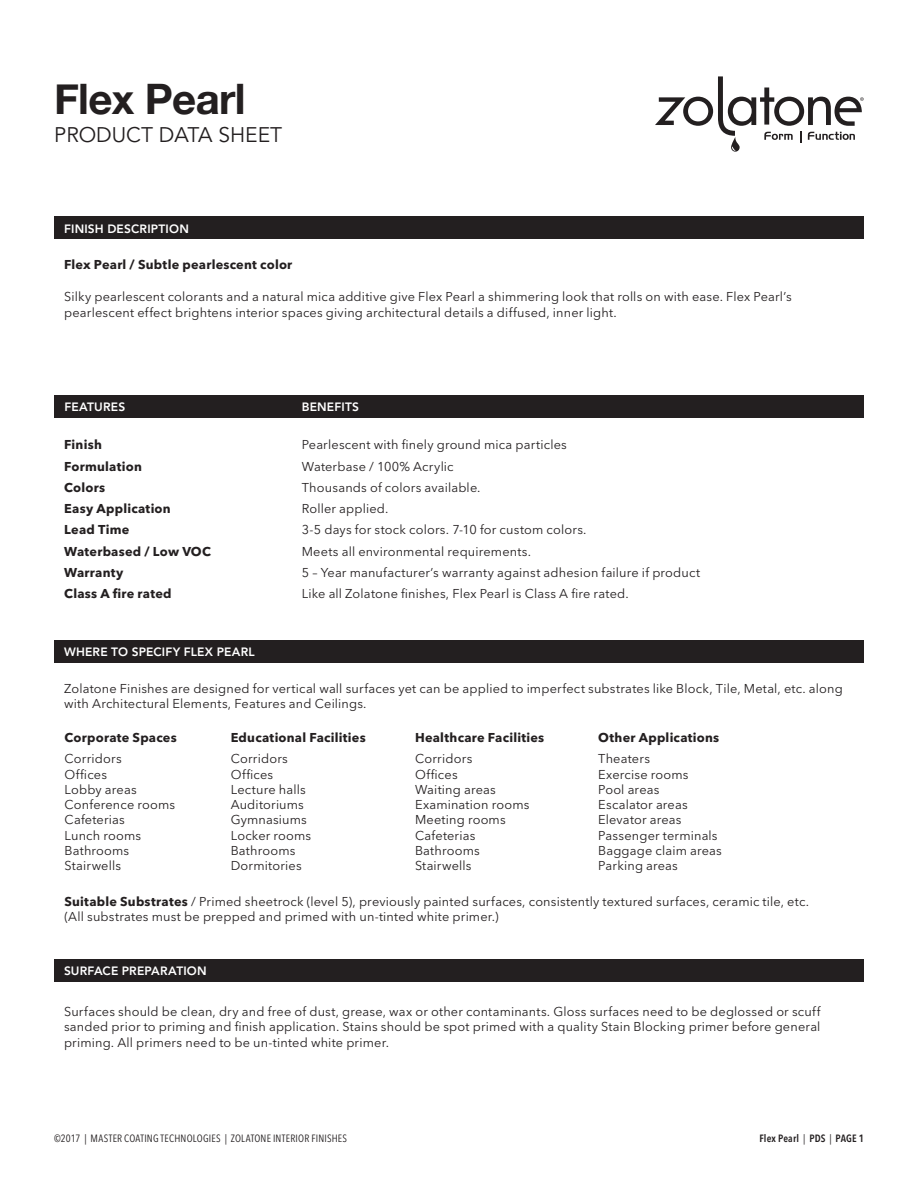
<style>
.page{position:relative;width:918px;height:1188px;background:#fff}
.page>*{position:absolute;margin:0;border:0;box-sizing:border-box;transform-origin:0 0}
.t1{font:700 42px "Helvetica Neue";letter-spacing:-.015em;color:#231f20}
.t2{font:21px "Avenir";color:#231f20}
.General_Copy{font:12.75px/15.3px "Avenir Next LT Pro";letter-spacing:.015em;color:#231f20}
.General_Copy-2{font:700 12.75px "Avenir Next LT Pro";letter-spacing:.02em;color:#231f20}
.Section_Header{font:800 12px "Avenir";letter-spacing:.015em;color:#fff}
.t3{font:condensed 10.5px "Avenir Next LT Pro";letter-spacing:.02em;color:#231f20}
.General_Copy-3{font:600 condensed 10.5px "Avenir Next LT Pro";letter-spacing:.015em;color:#231f20}
.s1{font-weight:700}
.s2{font-weight:400}
</style>
<div class="page">
<div style="left:54px;top:217px;width:810px;height:22px;background:#231f20"></div>
<svg style="left:655px;top:76px;width:209px;height:76px"></svg>
<div style="left:55px;top:395px;width:809px;height:23px;background:#231f20"></div>
<div style="left:54px;top:640px;width:810px;height:23px;background:#231f20"></div>
<div style="left:54px;top:960px;width:810px;height:22px;background:#231f20"></div>
<p class="t1" style="left:54px;top:66px;width:193px">Flex Pearl</p>
<p class="t2" style="left:54px;top:123px;width:229px">PRODUCT DATA SHEET</p>
<p class="Section_Header" style="left:64px;top:221px;width:126px">FINISH DESCRIPTION</p>
<p class="General_Copy-2" style="left:64px;top:257px;width:230px">Flex Pearl / Subtle pearlescent color</p>
<p class="General_Copy" style="left:64px;top:288px;width:729px;line-height:16.5px">Silky pearlescent colorants and a natural mica additive give Flex Pearl a shimmering look that rolls on with ease. Flex Pearl’s pearlescent effect brightens interior spaces giving architectural details a diffused, inner light.</p>
<p class="Section_Header" style="left:64px;top:400px;width:62px">FEATURES</p>
<p class="General_Copy-2" style="left:64px;top:437px;width:39px">Finish</p>
<p class="General_Copy-2" style="left:64px;top:458px;width:79px">Formulation</p>
<p class="General_Copy-2" style="left:64px;top:480px;width:43px">Colors</p>
<p class="General_Copy-2" style="left:64px;top:501px;width:108px">Easy Application</p>
<p class="General_Copy-2" style="left:64px;top:522px;width:67px">Lead Time</p>
<p class="General_Copy-2" style="left:64px;top:543px;width:148px">Waterbased / Low VOC</p>
<p class="General_Copy-2" style="left:64px;top:565px;width:61px">Warranty</p>
<p class="General_Copy-2" style="left:64px;top:586px;width:109px">Class A fire rated</p>
<p class="Section_Header" style="left:302px;top:400px;width:59px">BENEFITS</p>
<p class="General_Copy" style="left:302px;top:437px;width:267px">Pearlescent with finely ground mica particles</p>
<p class="General_Copy" style="left:302px;top:458px;width:153px">Waterbase / 100% Acrylic</p>
<p class="General_Copy" style="left:302px;top:480px;width:180px">Thousands of colors available.</p>
<p class="General_Copy" style="left:302px;top:501px;width:88px">Roller applied.</p>
<p class="General_Copy" style="left:302px;top:522px;width:286px">3-5 days for stock colors. 7-10 for custom colors.</p>
<p class="General_Copy" style="left:302px;top:544px;width:231px">Meets all environmental requirements.</p>
<p class="General_Copy" style="left:302px;top:565px;width:400px">5 – Year manufacturer’s warranty against adhesion failure if product</p>
<p class="General_Copy" style="left:302px;top:586px;width:328px">Like all Zolatone finishes, Flex Pearl is Class A fire rated.</p>
<p class="Section_Header" style="left:64px;top:645px;width:192px">WHERE TO SPECIFY FLEX PEARL</p>
<p class="General_Copy" style="left:64px;top:681px;width:780px">Zolatone Finishes are designed for vertical wall surfaces yet can be applied to imperfect substrates like Block, Tile, Metal, etc. along with Architectural Elements, Features and Ceilings.</p>
<p class="General_Copy-2" style="left:64px;top:730px;width:114px">Corporate Spaces</p>
<p class="General_Copy" style="left:64px;top:751px;width:59px">Corridors</p>
<p class="General_Copy" style="left:64px;top:766px;width:44px">Offices</p>
<p class="General_Copy" style="left:64px;top:782px;width:74px">Lobby areas</p>
<p class="General_Copy" style="left:64px;top:797px;width:112px">Conference rooms</p>
<p class="General_Copy" style="left:64px;top:812px;width:62px">Cafeterias</p>
<p class="General_Copy" style="left:64px;top:828px;width:78px">Lunch rooms</p>
<p class="General_Copy" style="left:64px;top:843px;width:66px">Bathrooms</p>
<p class="General_Copy" style="left:64px;top:858px;width:58px">Stairwells</p>
<p class="General_Copy-2" style="left:598px;top:730px;width:123px">Other Applications</p>
<p class="General_Copy" style="left:598px;top:751px;width:53px">Theaters</p>
<p class="General_Copy" style="left:598px;top:766px;width:92px">Exercise rooms</p>
<p class="General_Copy" style="left:598px;top:782px;width:63px">Pool areas</p>
<p class="General_Copy" style="left:598px;top:797px;width:91px">Escalator areas</p>
<p class="General_Copy" style="left:598px;top:812px;width:85px">Elevator areas</p>
<p class="General_Copy" style="left:598px;top:828px;width:121px">Passenger terminals</p>
<p class="General_Copy" style="left:598px;top:843px;width:125px">Baggage claim areas</p>
<p class="General_Copy" style="left:598px;top:858px;width:81px">Parking areas</p>
<p class="General_Copy" style="left:64px;top:894px;width:746px"><span class="s1">Suitable Substrates</span> / Primed sheetrock (level 5), previously painted surfaces, consistently textured surfaces, ceramic tile, etc. (All substrates must be prepped and primed with un-tinted white primer.)</p>
<p class="General_Copy-2" style="left:231px;top:730px;width:137px">Educational Facilities</p>
<p class="General_Copy" style="left:231px;top:751px;width:59px">Corridors</p>
<p class="General_Copy" style="left:231px;top:766px;width:44px">Offices</p>
<p class="General_Copy" style="left:231px;top:782px;width:77px">Lecture halls</p>
<p class="General_Copy" style="left:231px;top:797px;width:75px">Auditoriums</p>
<p class="General_Copy" style="left:231px;top:812px;width:78px">Gymnasiums</p>
<p class="General_Copy" style="left:231px;top:828px;width:82px">Locker rooms</p>
<p class="General_Copy" style="left:231px;top:843px;width:66px">Bathrooms</p>
<p class="General_Copy" style="left:231px;top:858px;width:73px">Dormitories</p>
<p class="General_Copy-2" style="left:415px;top:730px;width:131px">Healthcare Facilities</p>
<p class="General_Copy" style="left:415px;top:751px;width:59px">Corridors</p>
<p class="General_Copy" style="left:415px;top:766px;width:44px">Offices</p>
<p class="General_Copy" style="left:415px;top:782px;width:82px">Waiting areas</p>
<p class="General_Copy" style="left:415px;top:797px;width:116px">Examination rooms</p>
<p class="General_Copy" style="left:415px;top:812px;width:92px">Meeting rooms</p>
<p class="General_Copy" style="left:415px;top:828px;width:62px">Cafeterias</p>
<p class="General_Copy" style="left:415px;top:843px;width:66px">Bathrooms</p>
<p class="General_Copy" style="left:415px;top:858px;width:58px">Stairwells</p>
<p class="Section_Header" style="left:64px;top:964px;width:144px">SURFACE PREPARATION</p>
<p class="General_Copy" style="left:64px;top:1004px;width:758px;text-align:justify">Surfaces should be clean, dry and free of dust, grease, wax or other contaminants. Gloss surfaces need to be deglossed or scuff sanded prior to priming and finish application. Stains should be spot primed with a quality Stain Blocking primer before general priming. All primers need to be un-tinted white primer.</p>
<p class="t3" style="left:54px;top:1132px;width:295px">©2017 | MASTER COATING TECHNOLOGIES | ZOLATONE INTERIOR FINISHES</p>
<p class="General_Copy-3" style="left:759px;top:1132px;width:106px">Flex Pearl <span class="s2">|</span> PDS <span class="s2">|</span> PAGE 1</p>
</div>
